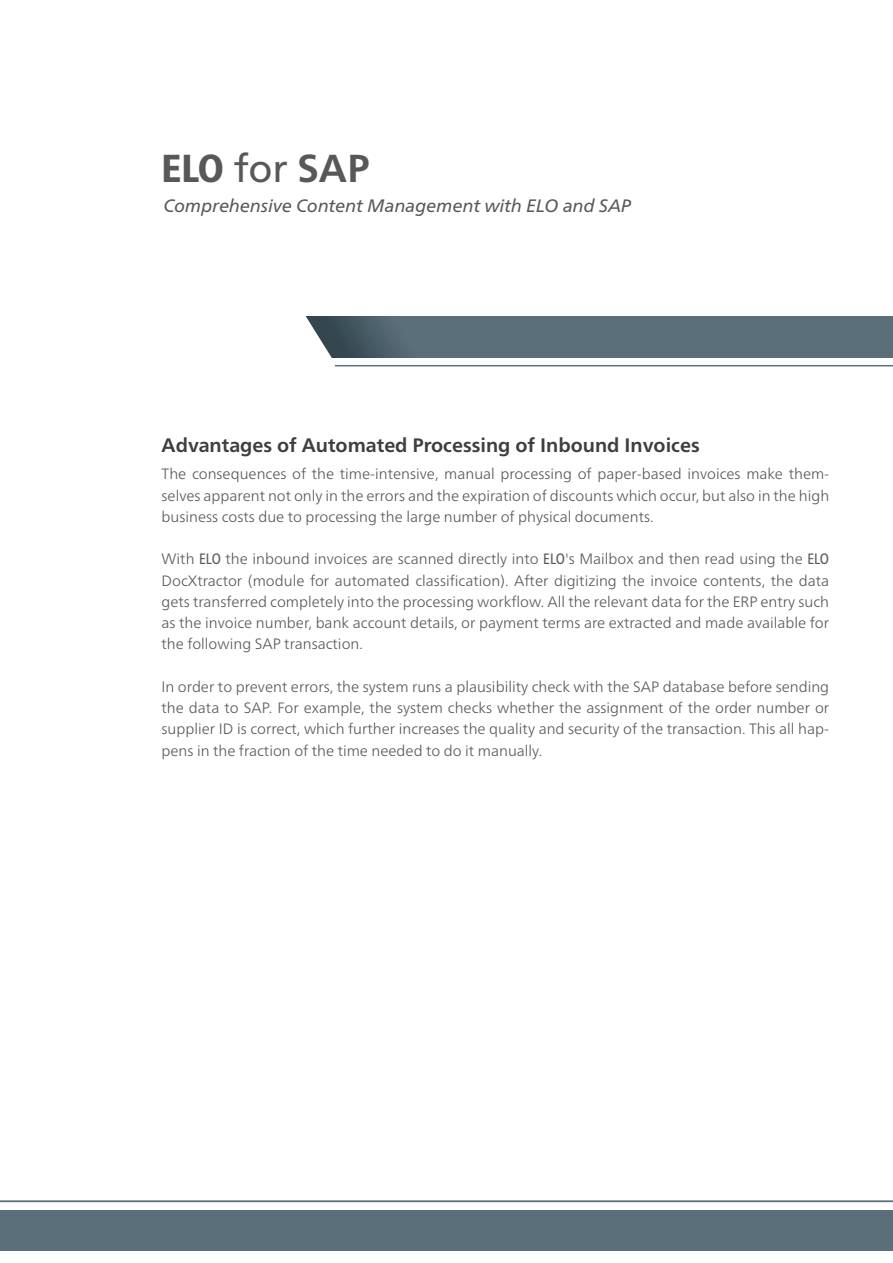
<style>
.page{position:relative;width:893px;height:1263px;background:#fff}
.page>*{position:absolute;margin:0;border:0;box-sizing:border-box;transform-origin:0 0}
.t1{font:800 condensed 39px "Frutiger Neue LTW1 G";color:#57585a}
.t2{font:700 19.5px "Frutiger Neue LTW1 G";color:#3e3e3f}
.t3{font:italic 18px "Frutiger Neue LTW1 G";color:#57585a}
.t4{font:300 15px/21.3px "Frutiger Neue LTW1 G";color:#57585a;text-align:justify}
.s1{font-weight:400;font-stretch:normal}
.s2{font-weight:700;font-stretch:normal}
.s3{font-weight:400;font-stretch:condensed}
</style>
<div class="page">
<hr style="left:0;top:1200px;width:893px;height:2px;background:#5b6f7b">
<div style="left:0;top:1210px;width:893px;height:41px;background:#5b6f7b"></div>
<svg style="left:335px;top:316px;width:558px;height:41px;background:#586c78"></svg>
<svg style="left:305px;top:316px;width:30px;height:42px"></svg>
<hr style="left:335px;top:365px;width:558px;height:1px;background:#5b6f7b">
<h1 class="t1" style="left:162px;top:145px;width:209px">ELO <span class="s1">for</span> <span class="s2">SAP</span></h1>
<p class="t3" style="left:164px;top:195px;width:469px">Comprehensive Content Management with ELO and SAP</p>
<h2 class="t2" style="left:162px;top:433px;width:540px">Advantages of Automated Processing of Inbound Invoices</h2>
<p class="t4" style="left:162px;top:463px;width:669px">The consequences of the time-intensive, manual processing of paper-based invoices make them&shy;selves apparent not only in the errors and the expiration of discounts which occur, but also in the high business costs due to processing the large number of physical documents.</p>
<p class="t4" style="left:162px;top:548px;width:669px">With <span class="s3">ELO</span> the inbound invoices are scanned directly into <span class="s3">ELO</span>'s Mailbox and then read using the <span class="s3">ELO </span>DocXtractor (module for automated classification). After digitizing the invoice contents, the data gets transferred completely into the processing workflow. All the relevant data for the ERP entry such as the invoice number, bank account details, or payment terms are extracted and made available for the following SAP transaction.</p>
<p class="t4" style="left:162px;top:676px;width:669px">In order to prevent errors, the system runs a plausibility check with the SAP database before sending the data to SAP. For example, the system checks whether the assignment of the order number or supplier ID is correct, which further increases the quality and security of the transaction. This all hap&shy;pens in the fraction of the time needed to do it manually.</p>
</div>
